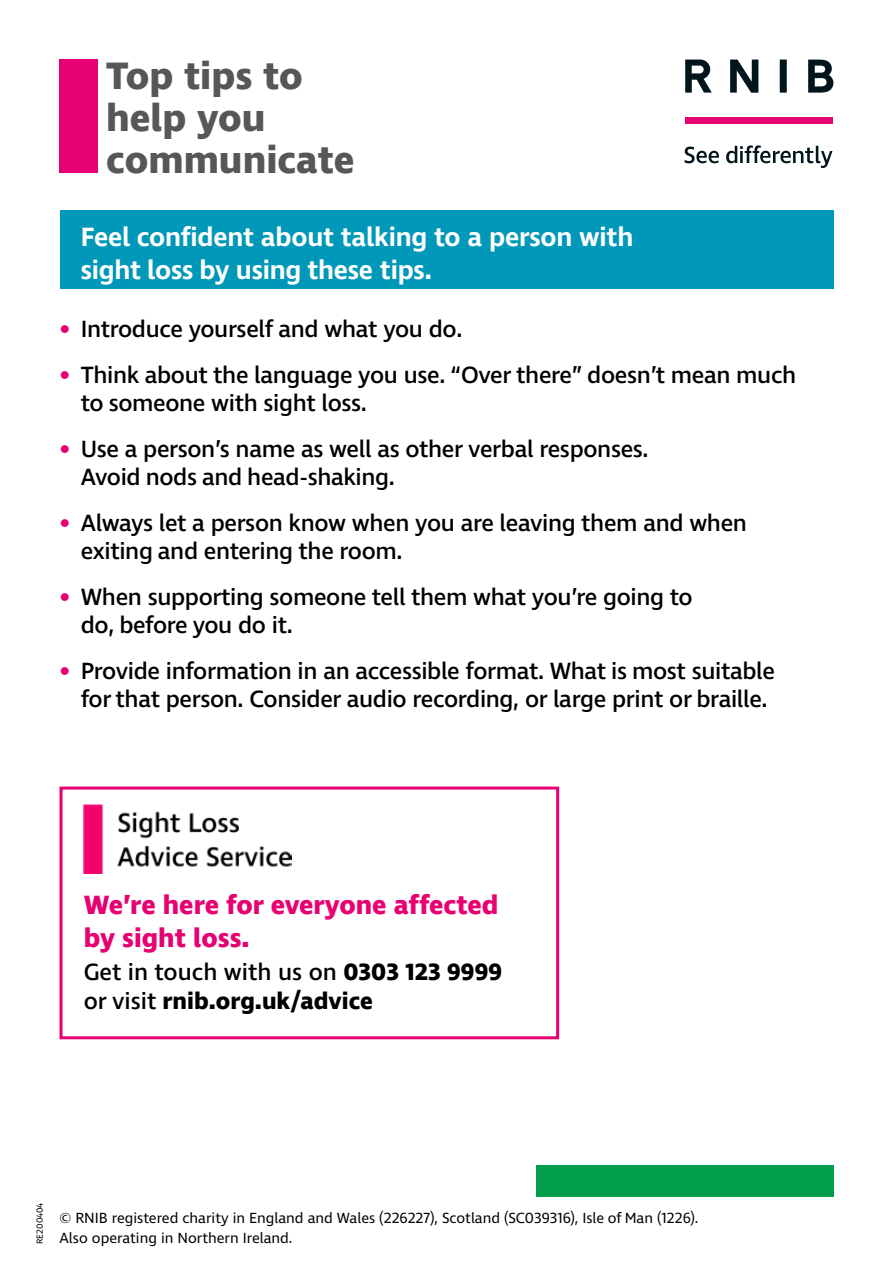
<style>
.page{position:relative;width:893px;height:1263px;background:#fff}
.page>*{position:absolute;margin:0;border:0;box-sizing:border-box;transform-origin:0 0}
.t1{font:700 39px/42px "Ingra";color:#575756}
.t2{font:600 27px/33px "Ingra";letter-spacing:-.01em;color:#fff}
.t3{font:700 27px/33px "Ingra";color:#e60071}
.t4{font:500 24px/28.5px "Ingra";letter-spacing:-.015em;color:#000}
.P___14pt_Body{font:700 24px/28.5px "Ingra";color:#000}
.t5{font:15px "Ingra";color:#000}
.t6{font:9px "Ingra";color:#000}
.s1{font-weight:700;font-size:27px;color:#e60071}
.s2{font-weight:500}
</style>
<div class="page">
<div style="left:60px;top:210px;width:773px;height:79px;background:#0098b9"></div>
<div style="left:60px;top:60px;width:38px;height:113px;background:#e60071"></div>
<div style="left:536px;top:1165px;width:297px;height:32px;background:#009e4d"></div>
<div style="left:685px;top:117px;width:147px;height:6px;background:#e40571"></div>
<svg style="left:685px;top:147px;width:34px;height:16px"></svg>
<svg style="left:726px;top:145px;width:106px;height:23px"></svg>
<svg style="left:685px;top:60px;width:102px;height:33px"></svg>
<svg style="left:808px;top:60px;width:25px;height:33px"></svg>
<img style="left:84px;top:805px;width:208px;height:69px">
<div style="left:60px;top:786px;width:499px;height:253px;border:3px solid #e60071"></div>
<h1 class="t1" style="left:106px;top:57px;width:250px">Top tips to help you communicate</h1>
<h2 class="t2" style="left:81px;top:222px;width:554px">Feel confident about talking to a person with sight loss by using these tips.</h2>
<p class="t4" style="left:60px;top:316px;width:404px"><span class="s1">•</span> Introduce yourself and what you do.</p>
<p class="t4" style="left:81px;top:362px;width:717px;text-indent:-21px"><span class="s1">•</span> Think about the language you use. “Over there” doesn’t mean much to someone with sight loss.</p>
<p class="t4" style="left:81px;top:436px;width:569px;text-indent:-21px"><span class="s1">•</span> Use a person’s name as well as other verbal responses.<br>Avoid nods and head‑shaking.</p>
<p class="t4" style="left:81px;top:510px;width:668px;text-indent:-21px"><span class="s1">•</span> Always let a person know when you are leaving them and when exiting and entering the room.</p>
<p class="t4" style="left:81px;top:584px;width:613px;text-indent:-21px"><span class="s1">•</span> When supporting someone tell them what you’re going to do, before you do it.</p>
<p class="t4" style="left:60px;top:658px;width:717px;text-align:center"><span class="s1">•</span> Provide information in an accessible format. What is most suitable for that person. Consider audio recording, or large print or braille.</p>
<h3 class="t3" style="left:84px;top:890px;width:416px">We’re here for everyone affected by sight loss.</h3>
<p class="P___14pt_Body" style="left:84px;top:959px;width:420px"><span class="s2">Get in touch with us on</span> 0303 123 9999 <span class="s2">or visit</span> rnib.org.uk/advice</p>
<p class="t6" style="left:34px;top:1244px;width:43px;rotate:-90deg">RE200404</p>
<p class="t5" style="left:60px;top:1209px;width:640px">© RNIB registered charity in England and Wales (226227), Scotland (SC039316), Isle of Man (1226).</p>
<p class="t5" style="left:60px;top:1228px;width:234px">Also operating in Northern Ireland.</p>
</div>
